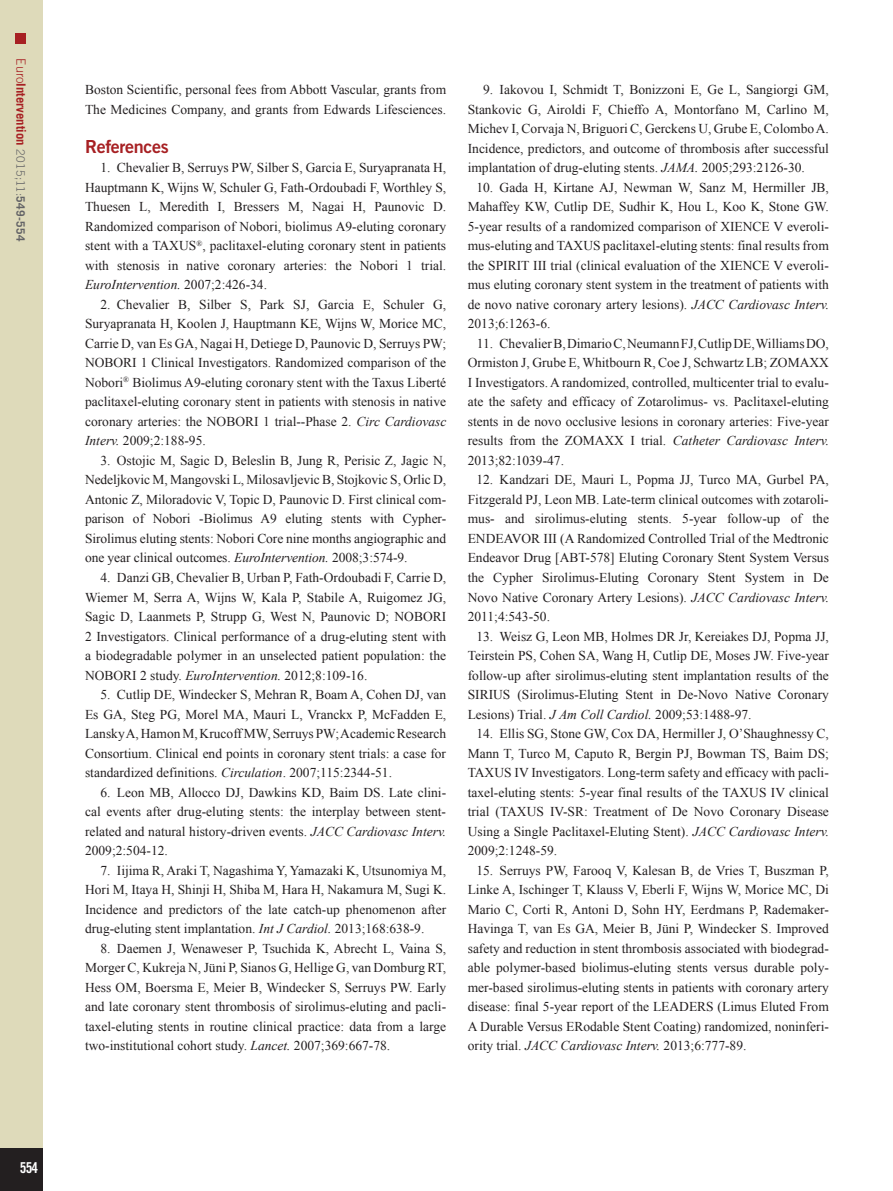
<style>
.page{position:relative;width:893px;height:1191px;background:#fff}
.page>*{position:absolute;margin:0;border:0;box-sizing:border-box;transform-origin:0 0}
.t1{font:18px "+CXQMET Trade Gothic LT Std Bd 2";letter-spacing:-.02em;color:#a72023}
.t2{font:15px "+UIQTPE Trade Gothic LT Std Bd Cn 20";color:#fff}
.t3{font:13.5px/19.5px "+WFROGI Times New Roman";color:#231f20;text-align:justify}
.t4{font:italic 13.5px "+BYZPNN Times New Roman";color:#231f20}
.t5{font:700 12.75px "+JWXYLM Trade Gothic LT Std";color:#a72023}
.s1{font-family:"+FIKRJL Trade Gothic LT Std";font-weight:300}
.s2{font-family:"+FIKRJL Trade Gothic LT Std";font-weight:300;font-size:11.7px;color:#636366}
.s3{font-size:11.7px;color:#636366}
.s4{font-family:"+WFROGI Times New Roman";font-style:normal}
.s5{font-family:"+BYZPNN Times New Roman";font-style:italic}
</style>
<div class="page">
<div style="left:0;top:0;width:43px;height:1191px;background:#dedaba"></div>
<div style="left:0;top:1148px;width:43px;height:43px;background:#231f20"></div>
<div style="left:16px;top:34px;width:10px;height:10px;background:#a72023"></div>
<p class="t5" style="left:26px;top:58px;width:184px;rotate:90deg"><span class="s1">Euro</span>Intervention <span class="s2">2015;11:</span><span class="s3">549-554</span></p>
<p class="t2" style="left:20px;top:1159px;width:20px">554</p>
<p class="t3" style="left:85px;top:81px;width:363px">Boston Scientific, personal fees from Abbott Vascular, grants from<br>The Medicines Company, and grants from Edwards Lifesciences.</p>
<h1 class="t1" style="left:85px;top:140px;width:85px">References</h1>
<p class="t3" style="left:85px;top:159px;width:363px;text-indent:15px">1. Chevalier B, Serruys PW, Silber S, Garcia E, Suryapranata H, Hauptmann K, Wijns W, Schuler G, Fath-Ordoubadi F, Worthley S, Thuesen L, Meredith I, Bressers M, Nagai H, Paunovic D.<br>Randomized comparison of Nobori, biolimus A9-eluting coronary stent with a TAXUS<sup>®</sup>, paclitaxel-eluting coronary stent in patients with stenosis in native coronary arteries: the Nobori 1 trial.</p>
<p class="t4" style="left:85px;top:280px;width:183px">EuroIntervention. <span class="s4">2007;2:426-34.</span></p>
<p class="t3" style="left:85px;top:296px;width:363px;text-indent:15px">2. Chevalier B, Silber S, Park SJ, Garcia E, Schuler G, Suryapranata H, Koolen J, Hauptmann KE, Wijns W, Morice MC, Carrie D, van Es GA, Nagai H, Detiege D, Paunovic D, Serruys PW; NOBORI 1 Clinical Investigators. Randomized comparison of the Nobori<sup>®</sup> Biolimus A9-eluting coronary stent with the Taxus Liberté paclitaxel-eluting coronary stent in patients with stenosis in native coronary arteries: the NOBORI 1 trial--Phase 2. <span class="s5">Circ Cardiovasc Interv.</span> 2009;2:188-95.</p>
<p class="t3" style="left:85px;top:452px;width:363px;text-indent:16px">3. Ostojic M, Sagic D, Beleslin B, Jung R, Perisic Z, Jagic N, Nedeljkovic M, Mangovski L, Milosavljevic B, Stojkovic S, Orlic D, Antonic Z, Miloradovic V, Topic D, Paunovic D. First clinical com&shy;parison of Nobori -Biolimus A9 eluting stents with Cypher-Sirolimus eluting stents: Nobori Core nine months angiographic and one year clinical outcomes. <span class="s5">EuroIntervention.</span> 2008;3:574-9.</p>
<p class="t3" style="left:85px;top:569px;width:363px;text-indent:15px">4. Danzi GB, Chevalier B, Urban P, Fath-Ordoubadi F, Carrie D, Wiemer M, Serra A, Wijns W, Kala P, Stabile A, Ruigomez JG, Sagic D, Laanmets P, Strupp G, West N, Paunovic D; NOBORI 2 Investigators. Clinical performance of a drug-eluting stent with a biodegradable polymer in an unselected patient population: the NOBORI 2 study. <span class="s5">EuroIntervention.</span> 2012;8:109-16.</p>
<p class="t3" style="left:85px;top:686px;width:363px;text-indent:15px">5. Cutlip DE, Windecker S, Mehran R, Boam A, Cohen DJ, van Es GA, Steg PG, Morel MA, Mauri L, Vranckx P, McFadden E, Lansky A, Hamon M, Krucoff MW, Serruys PW; Academic Research Consortium. Clinical end points in coronary stent trials: a case for standardized definitions. <span class="s5">Circulation</span>. 2007;115:2344-51.</p>
<p class="t3" style="left:85px;top:783px;width:363px;text-indent:15px">6. Leon MB, Allocco DJ, Dawkins KD, Baim DS. Late clini&shy;cal events after drug-eluting stents: the interplay between stent&shy;related and natural history-driven events. <span class="s5">JACC Cardiovasc Interv.<br></span>2009;2:504-12.</p>
<p class="t3" style="left:85px;top:861px;width:363px;text-indent:15px">7. Iijima R, Araki T, Nagashima Y, Yamazaki K, Utsunomiya M, Hori M, Itaya H, Shinji H, Shiba M, Hara H, Nakamura M, Sugi K.<br>Incidence and predictors of the late catch-up phenomenon after drug-eluting stent implantation. <span class="s5">Int J Cardiol.</span> 2013;168:638-9.</p>
<p class="t3" style="left:85px;top:939px;width:363px;text-indent:15px">8. Daemen J, Wenaweser P, Tsuchida K, Abrecht L, Vaina S, Morger C, Kukreja N, Jüni P, Sianos G, Hellige G, van Domburg RT, Hess OM, Boersma E, Meier B, Windecker S, Serruys PW. Early and late coronary stent thrombosis of sirolimus-eluting and pacli&shy;taxel-eluting stents in routine clinical practice: data from a large two-institutional cohort study. <span class="s5">Lancet.</span> 2007;369:667-78.</p>
<p class="t3" style="left:468px;top:81px;width:363px;text-indent:15px">9. Iakovou I, Schmidt T, Bonizzoni E, Ge L, Sangiorgi GM, Stankovic G, Airoldi F, Chieffo A, Montorfano M, Carlino M, Michev I, Corvaja N, Briguori C, Gerckens U, Grube E, Colombo A.<br>Incidence, predictors, and outcome of thrombosis after successful implantation of drug-eluting stents. <span class="s5">JAMA.</span> 2005;293:2126-30.</p>
<p class="t3" style="left:468px;top:179px;width:363px;text-indent:9px">10. Gada H, Kirtane AJ, Newman W, Sanz M, Hermiller JB, Mahaffey KW, Cutlip DE, Sudhir K, Hou L, Koo K, Stone GW.<br>5-year results of a randomized comparison of XIENCE V everoli&shy;mus-eluting and TAXUS paclitaxel-eluting stents: final results from the SPIRIT III trial (clinical evaluation of the XIENCE V everoli&shy;mus eluting coronary stent system in the treatment of patients with de novo native coronary artery lesions). <span class="s5">JACC Cardiovasc Interv.<br></span>2013;6:1263-6.</p>
<p class="t3" style="left:468px;top:335px;width:363px;text-indent:9px">11. Chevalier B, Dimario C, Neumann FJ, Cutlip DE, Williams DO, Ormiston J, Grube E, Whitbourn R, Coe J, Schwartz LB; ZOMAXX I Investigators. A randomized, controlled, multicenter trial to evalu&shy;ate the safety and efficacy of Zotarolimus- vs. Paclitaxel-eluting stents in de novo occlusive lesions in coronary arteries: Five-year results from the ZOMAXX I trial. <span class="s5">Catheter Cardiovasc Interv.<br></span>2013;82:1039-47.</p>
<p class="t3" style="left:468px;top:471px;width:363px;text-indent:9px">12. Kandzari DE, Mauri L, Popma JJ, Turco MA, Gurbel PA, Fitzgerald PJ, Leon MB. Late-term clinical outcomes with zotaroli&shy;mus- and sirolimus-eluting stents. 5-year follow-up of the ENDEAVOR III (A Randomized Controlled Trial of the Medtronic Endeavor Drug [ABT-578] Eluting Coronary Stent System Versus the Cypher Sirolimus-Eluting Coronary Stent System in De Novo Native Coronary Artery Lesions). <span class="s5">JACC Cardiovasc Interv.<br></span>2011;4:543-50.</p>
<p class="t3" style="left:468px;top:627px;width:363px;text-indent:9px">13. Weisz G, Leon MB, Holmes DR Jr, Kereiakes DJ, Popma JJ, Teirstein PS, Cohen SA, Wang H, Cutlip DE, Moses JW. Five-year follow-up after sirolimus-eluting stent implantation results of the SIRIUS (Sirolimus-Eluting Stent in De-Novo Native Coronary Lesions) Trial. <span class="s5">J Am Coll Cardiol.</span> 2009;53:1488-97.</p>
<p class="t3" style="left:468px;top:725px;width:363px;text-indent:9px">14. Ellis SG, Stone GW, Cox DA, Hermiller J, O’Shaughnessy C, Mann T, Turco M, Caputo R, Bergin PJ, Bowman TS, Baim DS; TAXUS IV Investigators. Long-term safety and efficacy with pacli&shy;taxel-eluting stents: 5-year final results of the TAXUS IV clinical trial (TAXUS IV-SR: Treatment of De Novo Coronary Disease Using a Single Paclitaxel-Eluting Stent). <span class="s5">JACC Cardiovasc Interv.<br></span>2009;2:1248-59.</p>
<p class="t3" style="left:468px;top:861px;width:363px;text-indent:9px">15. Serruys PW, Farooq V, Kalesan B, de Vries T, Buszman P, Linke A, Ischinger T, Klauss V, Eberli F, Wijns W, Morice MC, Di Mario C, Corti R, Antoni D, Sohn HY, Eerdmans P, Rademaker-Havinga T, van Es GA, Meier B, Jüni P, Windecker S. Improved safety and reduction in stent thrombosis associated with biodegrad&shy;able polymer-based biolimus-eluting stents versus durable poly&shy;mer-based sirolimus-eluting stents in patients with coronary artery disease: final 5-year report of the LEADERS (Limus Eluted From A Durable Versus ERodable Stent Coating) randomized, noninferi&shy;ority trial. <span class="s5">JACC Cardiovasc Interv.</span> 2013;6:777-89.</p>
</div>
